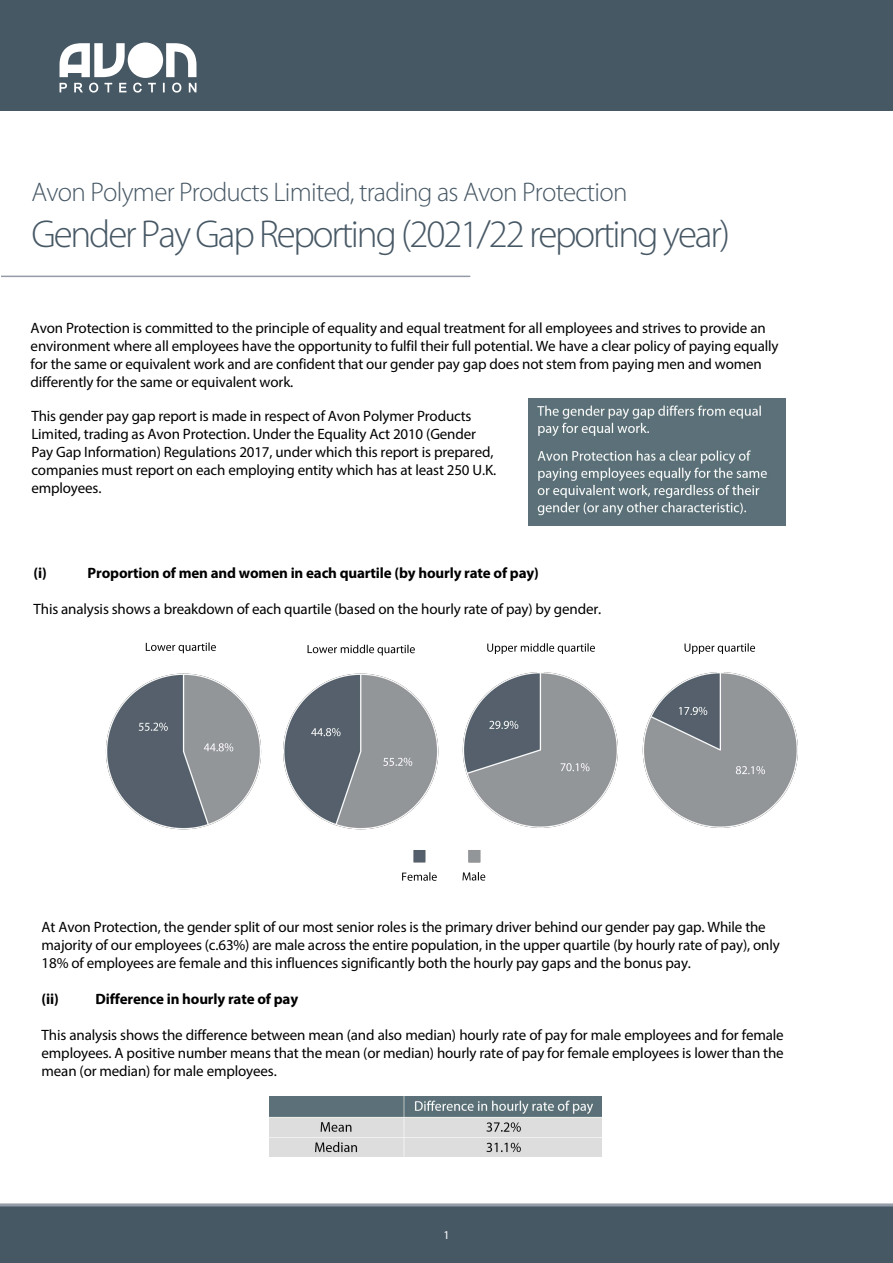
<style>
.page{position:relative;width:893px;height:1263px;background:#fff}
.page>*{position:absolute;margin:0;border:0;box-sizing:border-box;transform-origin:0 0}
.t1{font:300 39px "Myriad Pro";letter-spacing:-.055em;color:#475865}
.t2{font:300 27px "Myriad Pro";letter-spacing:-.03em;color:#475865}
.t3{font:15px/18px "Myriad Pro";letter-spacing:-.01em;color:#000}
.t4{font:700 15px "Myriad Pro";letter-spacing:-.01em;color:#000}
.t5{font:12px "Myriad Pro";color:#fff}
</style>
<div class="page">
<div style="left:0;top:0;width:893px;height:111px;background:#475865"></div>
<div style="left:0;top:1205px;width:893px;height:58px;background:#475865"></div>
<hr style="left:0;top:1203px;width:893px;height:3px;background:#949ca8">
<hr style="left:1px;top:276px;width:469px;height:1px;background:#949ca8">
<svg style="left:60px;top:83px;width:7px;height:9px"></svg>
<svg style="left:74px;top:83px;width:9px;height:9px"></svg>
<svg style="left:89px;top:83px;width:9px;height:10px"></svg>
<svg style="left:104px;top:83px;width:8px;height:9px"></svg>
<svg style="left:119px;top:83px;width:8px;height:9px"></svg>
<svg style="left:133px;top:83px;width:9px;height:10px"></svg>
<svg style="left:148px;top:83px;width:8px;height:9px"></svg>
<svg style="left:163px;top:83px;width:2px;height:9px"></svg>
<svg style="left:172px;top:83px;width:9px;height:10px"></svg>
<svg style="left:189px;top:83px;width:7px;height:9px"></svg>
<div style="left:128px;top:43px;width:35px;height:35px;background:#fff;border-radius:50%"></div>
<svg style="left:60px;top:43px;width:65px;height:34px"></svg>
<svg style="left:166px;top:43px;width:30px;height:34px"></svg>
<img style="left:105px;top:642px;width:693px;height:239px">
<img style="left:269px;top:1096px;width:333px;height:60px">
<img style="left:529px;top:398px;width:256px;height:127px">
<h2 class="t2" style="left:31px;top:175px;width:598px">Avon Polymer Products Limited, trading as Avon Protection</h2>
<h1 class="t1" style="left:31px;top:211px;width:700px">Gender Pay Gap Reporting (2021/22 reporting year)</h1>
<p class="t3" style="left:31px;top:319px;width:749px">Avon Protection is committed to the principle of equality and equal treatment for all employees and strives to provide an environment where all employees have the opportunity to fulfil their full potential. We have a clear policy of paying equally for the same or equivalent work and are confident that our gender pay gap does not stem from paying men and women differently for the same or equivalent work.</p>
<p class="t3" style="left:31px;top:406px;width:466px">This gender pay gap report is made in respect of Avon Polymer Products Limited, trading as Avon Protection. Under the Equality Act 2010 (Gender Pay Gap Information) Regulations 2017, under which this report is prepared, companies must report on each employing entity which has at least 250 U.K. employees.</p>
<p class="t4" style="left:34px;top:563px;width:15px">(i)</p>
<p class="t4" style="left:88px;top:563px;width:453px">Proportion of men and women in each quartile (by hourly rate of pay)</p>
<p class="t3" style="left:34px;top:600px;width:569px">This analysis shows a breakdown of each quartile (based on the hourly rate of pay) by gender.</p>
<p class="t3" style="left:42px;top:918px;width:740px">At Avon Protection, the gender split of our most senior roles is the primary driver behind our gender pay gap. While the majority of our employees (c.63%) are male across the entire population, in the upper quartile (by hourly rate of pay), only<br>18% of employees are female and this influences significantly both the hourly pay gaps and the bonus pay.</p>
<p class="t4" style="left:42px;top:989px;width:19px">(ii)</p>
<p class="t4" style="left:96px;top:989px;width:204px">Difference in hourly rate of pay</p>
<p class="t3" style="left:42px;top:1026px;width:744px;text-align:justify">This analysis shows the difference between mean (and also median) hourly rate of pay for male employees and for female employees. A positive number means that the mean (or median) hourly rate of pay for female employees is lower than the mean (or median) for male employees.</p>
<p class="t5" style="left:443px;top:1228px;width:8px">1</p>
</div>
